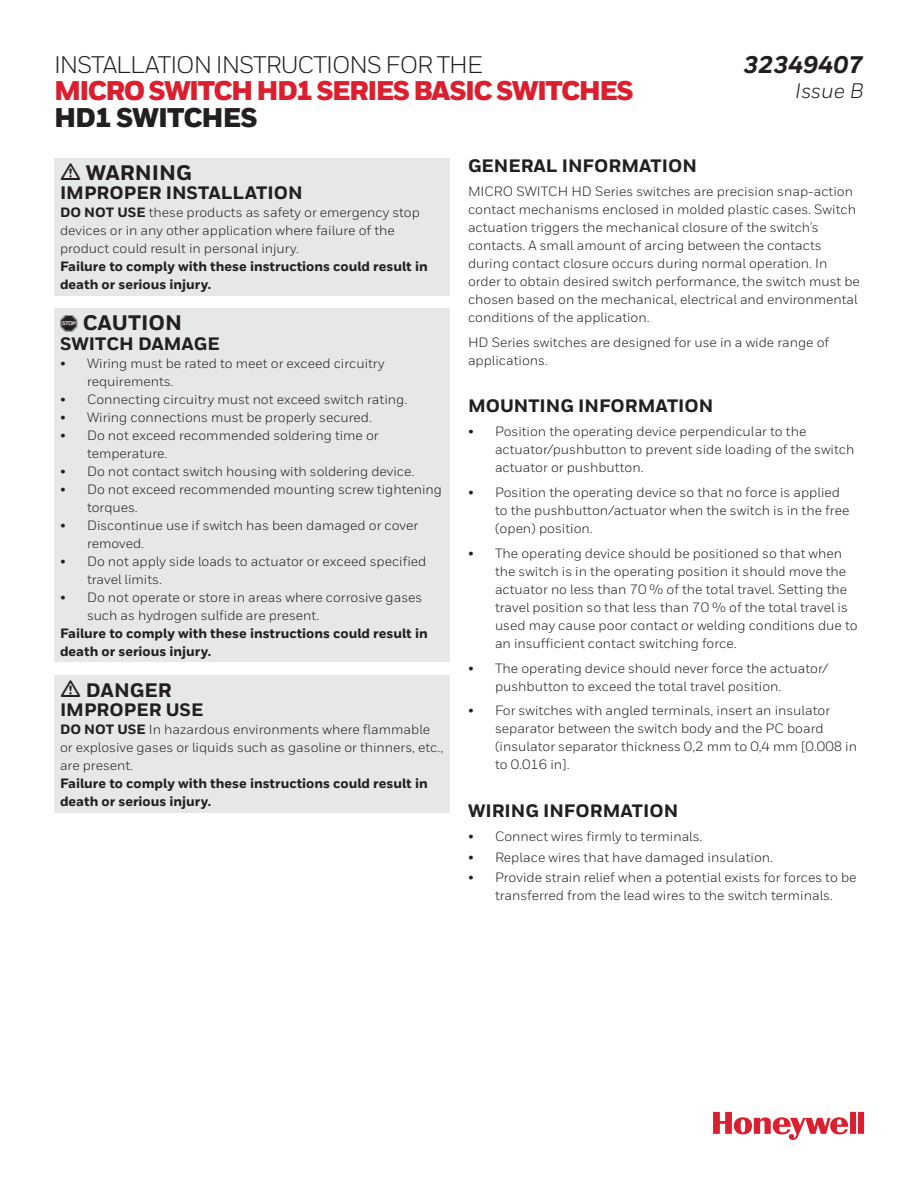
<style>
.page{position:relative;width:918px;height:1188px;background:#fff}
.page>*{position:absolute;margin:0;border:0;box-sizing:border-box;transform-origin:0 0}
.t1{font:900 27px/27px "Honeywell Sans";letter-spacing:-.06em;color:#dc1f2e}
.t2{font:24px "Honeywell Sans";letter-spacing:-.04em;color:#231f20}
.t3{font:italic 800 24px "Honeywell Sans";color:#231f20}
.Warning_Head{font:800 21px "Honeywell Sans";color:#231f20}
.t4{font:italic 21px "Honeywell Sans";letter-spacing:-.005em;color:#231f20}
.Sub_Headline_lower{font:800 19.5px "Honeywell Sans";color:#231f20}
.t5{font:800 18px "Honeywell Sans";color:#231f20}
.PS_Body_Copy{font:13.5px/18px "Honeywell Sans";color:#231f20}
.Body_Copy{font:13.5px/18px "Honeywell Sans";color:#231f20}
.Body_Copy-2{font:800 13.5px/18px "Honeywell Sans";color:#231f20}
.s1{color:#231f20}
.s2{font-weight:800}
</style>
<div class="page">
<div style="left:54px;top:158px;width:395px;height:137px;background:#e6e7e9"></div>
<div style="left:54px;top:308px;width:395px;height:354px;background:#e6e7e9"></div>
<div style="left:54px;top:675px;width:395px;height:137px;background:#e6e7e9"></div>
<svg style="left:713px;top:1112px;width:151px;height:28px"></svg>
<p class="t2" style="left:54px;top:50px;width:430px">INSTALLATION INSTRUCTIONS FOR THE</p>
<p class="t1" style="left:54px;top:78px;width:581px">MICRO SWITCH HD1 SERIES BASIC SWITCHES<br><span class="s1">HD1 SWITCHES</span></p>
<p class="t3" style="left:744px;top:50px;width:121px">32349407</p>
<p class="t4" style="left:795px;top:78px;width:70px">Issue B</p>
<p class="Warning_Head" style="left:86px;top:160px;width:108px">WARNING</p>
<p class="t5" style="left:60px;top:182px;width:244px">IMPROPER INSTALLATION</p>
<p class="Body_Copy" style="left:60px;top:204px;width:361px"><span class="s2">DO NOT USE</span> these products as safety or emergency stop devices or in any other application where failure of the product could result in personal injury.</p>
<p class="Body_Copy-2" style="left:60px;top:258px;width:369px">Failure to comply with these instructions could result in death or serious injury.</p>
<p class="Warning_Head" style="left:83px;top:310px;width:101px">CAUTION</p>
<p class="t5" style="left:60px;top:333px;width:161px">SWITCH DAMAGE</p>
<p class="PS_Body_Copy" style="left:87px;top:354px;width:299px;text-indent:-27px">• Wiring must be rated to meet or exceed circuitry requirements.</p>
<p class="PS_Body_Copy" style="left:60px;top:390px;width:349px">• Connecting circuitry must not exceed switch rating.</p>
<p class="PS_Body_Copy" style="left:60px;top:408px;width:314px">• Wiring connections must be properly secured.</p>
<p class="PS_Body_Copy" style="left:87px;top:426px;width:293px;text-indent:-27px">• Do not exceed recommended soldering time or temperature.</p>
<p class="PS_Body_Copy" style="left:60px;top:462px;width:356px">• Do not contact switch housing with soldering device.</p>
<p class="PS_Body_Copy" style="left:87px;top:480px;width:357px;text-indent:-27px">• Do not exceed recommended mounting screw tightening torques.</p>
<p class="PS_Body_Copy" style="left:87px;top:516px;width:333px;text-indent:-27px">• Discontinue use if switch has been damaged or cover removed.</p>
<p class="PS_Body_Copy" style="left:87px;top:552px;width:341px;text-indent:-27px">• Do not apply side loads to actuator or exceed specified travel limits.</p>
<p class="PS_Body_Copy" style="left:87px;top:588px;width:337px;text-indent:-27px">• Do not operate or store in areas where corrosive gases such as hydrogen sulfide are present.</p>
<p class="Body_Copy-2" style="left:60px;top:625px;width:369px">Failure to comply with these instructions could result in death or serious injury.</p>
<p class="Sub_Headline_lower" style="left:86px;top:678px;width:87px">DANGER</p>
<p class="t5" style="left:60px;top:699px;width:145px">IMPROPER USE</p>
<p class="Body_Copy" style="left:60px;top:721px;width:385px"><span class="s2">DO NOT USE</span> In hazardous environments where flammable or explosive gases or liquids such as gasoline or thinners, etc., are present.</p>
<p class="Body_Copy-2" style="left:60px;top:775px;width:369px">Failure to comply with these instructions could result in death or serious injury.</p>
<p class="t5" style="left:468px;top:154px;width:230px">GENERAL INFORMATION</p>
<p class="PS_Body_Copy" style="left:468px;top:183px;width:393px">MICRO SWITCH HD Series switches are precision snap-action contact mechanisms enclosed in molded plastic cases. Switch actuation triggers the mechanical closure of the switch’s contacts. A small amount of arcing between the contacts during contact closure occurs during normal operation. In order to obtain desired switch performance, the switch must be chosen based on the mechanical, electrical and environmental conditions of the application.</p>
<p class="PS_Body_Copy" style="left:468px;top:333px;width:363px">HD Series switches are designed for use in a wide range of applications.</p>
<p class="t5" style="left:468px;top:394px;width:247px">MOUNTING INFORMATION</p>
<p class="PS_Body_Copy" style="left:495px;top:423px;width:361px;text-indent:-27px">• Position the operating device perpendicular to the actuator/pushbutton to prevent side loading of the switch actuator or pushbutton.</p>
<p class="PS_Body_Copy" style="left:495px;top:484px;width:356px;text-indent:-27px">• Position the operating device so that no force is applied to the pushbutton/actuator when the switch is in the free (open) position.</p>
<p class="PS_Body_Copy" style="left:495px;top:544px;width:364px;text-indent:-27px">• The operating device should be positioned so that when the switch is in the operating position it should move the actuator no less than 70 % of the total travel. Setting the travel position so that less than 70 % of the total travel is used may cause poor contact or welding conditions due to an insufficient contact switching force.</p>
<p class="PS_Body_Copy" style="left:495px;top:659px;width:335px;text-indent:-27px">• The operating device should never force the actuator/ pushbutton to exceed the total travel position.</p>
<p class="PS_Body_Copy" style="left:495px;top:702px;width:364px;text-indent:-27px">• For switches with angled terminals, insert an insulator separator between the switch body and the PC board (insulator separator thickness 0,2 mm to 0,4 mm [0.008 in to 0.016 in].</p>
<p class="t5" style="left:468px;top:799px;width:212px">WIRING INFORMATION</p>
<p class="PS_Body_Copy" style="left:468px;top:828px;width:236px">• Connect wires firmly to terminals.</p>
<p class="PS_Body_Copy" style="left:468px;top:848px;width:307px">• Replace wires that have damaged insulation.</p>
<p class="PS_Body_Copy" style="left:468px;top:868px;width:390px;text-align:center">• Provide strain relief when a potential exists for forces to be transferred from the lead wires to the switch terminals.</p>
</div>
